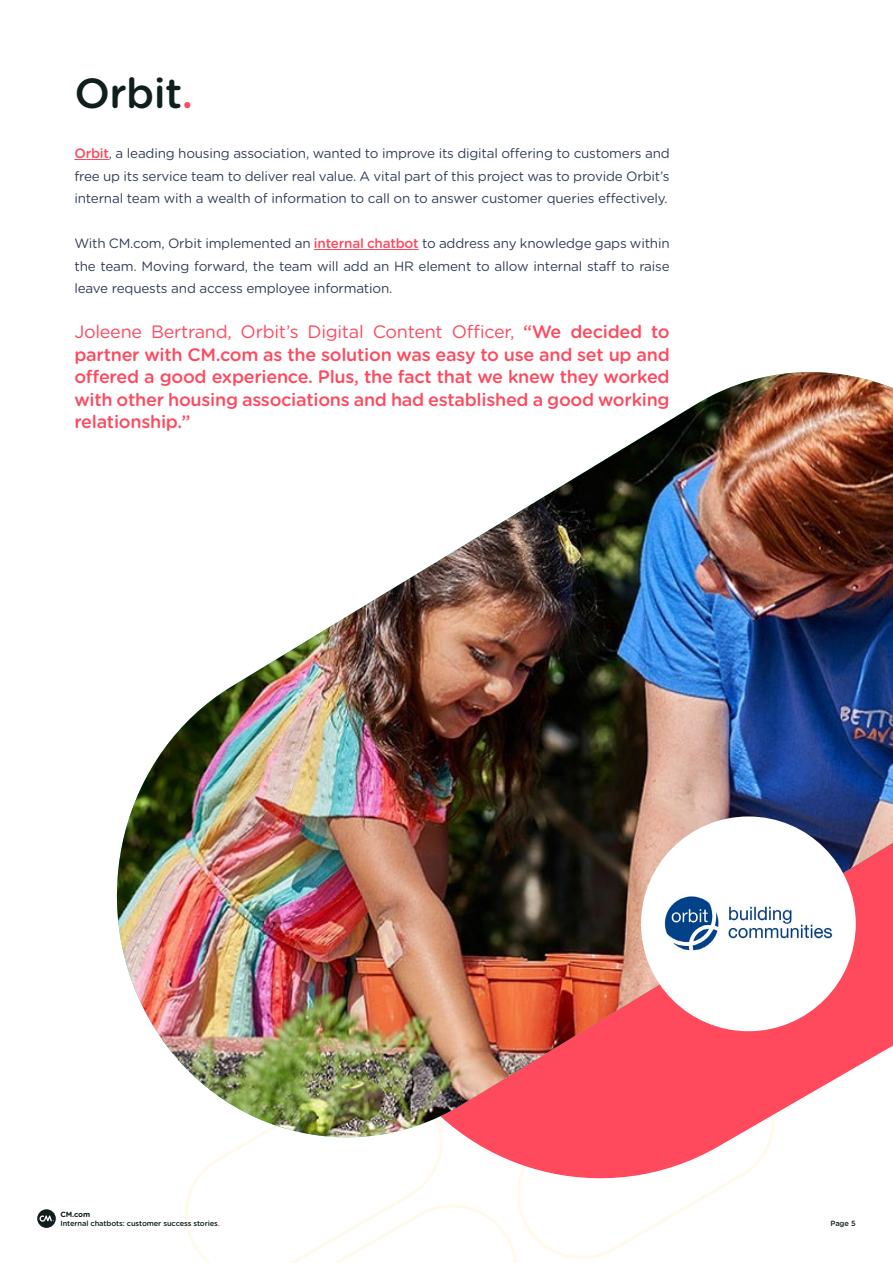
<style>
.page{position:relative;width:893px;height:1263px;background:#fff}
.page>*{position:absolute;margin:0;border:0;box-sizing:border-box;transform-origin:0 0}
.t1{font:500 42px "Gotham Rounded";letter-spacing:-.015em;color:#101e1e}
.t2{font:500 18px/22.5px "Gotham Rounded";letter-spacing:-.015em;color:#fd4a5f;text-align:justify}
.t3{font:13.5px/22.5px "Gotham Rounded";letter-spacing:-.015em;color:#344058;text-align:justify}
.t4{font:500 7.5px/9px "Gotham Rounded";letter-spacing:-.015em;color:#101e1e}
.s1{color:#ff495c}
.s2{font-weight:500;color:#fd4a5f}
.s3{font-weight:400}
.s4{font-weight:700}
</style>
<div class="page">
<svg style="left:185px;top:1171px;width:26px;height:92px"></svg>
<svg style="left:290px;top:1212px;width:219px;height:51px"></svg>
<svg style="left:509px;top:1212px;width:171px;height:51px"></svg>
<svg style="left:37px;top:1209px;width:19px;height:19px"></svg>
<svg style="left:40px;top:1215px;width:14px;height:7px"></svg>
<svg style="left:202px;top:1140px;width:570px;height:31px"></svg>
<img style="left:116px;top:372px;width:777px;height:768px">
<hr style="left:74px;top:159px;width:35px;height:1px;background:#fd4a5f">
<hr style="left:314px;top:249px;width:105px;height:1px;background:#fd4a5f">
<div style="left:641px;top:816px;width:215px;height:215px;background:#fff;border-radius:50%"></div>
<img style="left:664px;top:896px;width:169px;height:55px">
<h1 class="t1" style="left:74px;top:63px;width:120px">Orbit<span class="s1">.</span></h1>
<p class="t3" style="left:74px;top:142px;width:597px"><span class="s2">Orbit</span>, a leading housing association, wanted to improve its digital offering to customers and free up its service team to deliver real value. A vital part of this project was to provide Orbit’s internal team with a wealth of information to call on to answer customer queries effectively.</p>
<p class="t3" style="left:74px;top:232px;width:597px">With CM.com, Orbit implemented an <span class="s2">internal chatbot</span> to address any knowledge gaps within the team. Moving forward, the team will add an HR element to allow internal staff to raise leave requests and access employee information.</p>
<p class="t2" style="left:74px;top:320px;width:597px"><span class="s3">Joleene Bertrand, Orbit’s Digital Content Officer,</span> “We decided to partner with CM.com as the solution was easy to use and set up and offered a good experience. Plus, the fact that we knew they worked with other housing associations and had established a good working relationship.”</p>
<p class="t4" style="left:60px;top:1209px;width:161px"><span class="s4">CM.com<br></span>Internal chatbots: customer success stories<span class="s1">.</span></p>
<p class="t4" style="left:830px;top:1218px;width:27px">Page 5</p>
</div>
